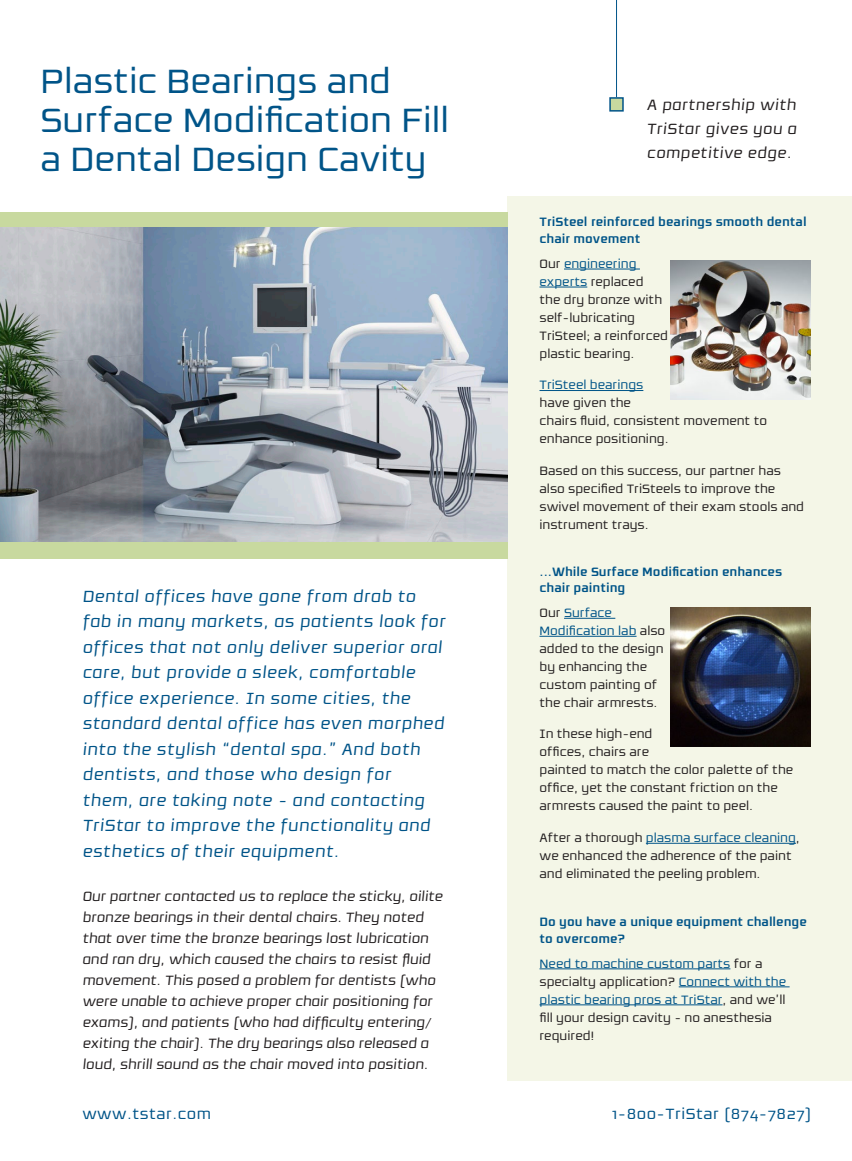
<style>
.page{position:relative;width:852px;height:1161px;background:#fff}
.page>*{position:absolute;margin:0;border:0;box-sizing:border-box;transform-origin:0 0}
.Headline{font:37.5px/39px "Resea";color:#005488}
.Headline-2{font:italic 18px/25.5px "Resea";letter-spacing:.03em;color:#005488}
.Headline-3{font:italic 16.5px/24px "Resea";letter-spacing:.03em;color:#231f20;text-align:justify}
.Headline-4{font:16.5px "Resea";letter-spacing:.03em;color:#005488}
.Body_Text{font:italic 15px/21px "Resea";color:#231f20}
.Sidebar_Text{font:13.5px/18px "Resea";color:#231f20}
.Subheadline{font:700 13.5px/16.5px "Resea";color:#005488}
.s1{color:#005488}
</style>
<div class="page">
<hr style="left:615px;top:0;width:1px;height:97px;background:#005488">
<div style="left:609px;top:97px;width:14px;height:15px;background:#c8d99f;border:2px solid #005488"></div>
<div style="left:507px;top:196px;width:343px;height:885px;background:#f4f6e7"></div>
<div style="left:0;top:212px;width:507px;height:346px;background:#c8d99f"></div>
<hr style="left:563px;top:269px;width:76px;height:1px;background:#005488">
<hr style="left:539px;top:287px;width:48px;height:1px;background:#005488">
<hr style="left:539px;top:390px;width:104px;height:1px;background:#005488">
<hr style="left:563px;top:618px;width:52px;height:1px;background:#005488">
<hr style="left:539px;top:636px;width:97px;height:1px;background:#005488">
<hr style="left:645px;top:843px;width:150px;height:1px;background:#005488">
<img style="left:670px;top:607px;width:140px;height:139px">
<img style="left:670px;top:260px;width:140px;height:140px">
<hr style="left:539px;top:969px;width:191px;height:1px;background:#005488">
<hr style="left:678px;top:987px;width:111px;height:1px;background:#005488">
<hr style="left:539px;top:1005px;width:183px;height:1px;background:#005488">
<img style="left:0;top:228px;width:506px;height:313px">
<p class="Headline" style="left:40px;top:61px;width:410px">Plastic Bearings and<br>Surface Modification Fill a Dental Design Cavity</p>
<p class="Headline-2" style="left:82px;top:583px;width:364px">Dental offices have gone from drab to fab in many markets, as patients look for offices that not only deliver superior oral care, but provide a sleek, comfortable office experience. In some cities, the standard dental office has even morphed into the stylish “dental spa.” And both dentists, and those who design for them, are taking note - and contacting TriStar to improve the functionality and esthetics of their equipment.</p>
<p class="Body_Text" style="left:82px;top:886px;width:361px">Our partner contacted us to replace the sticky, oilite bronze bearings in their dental chairs. They noted that over time the bronze bearings lost lubrication and ran dry, which caused the chairs to resist fluid movement. This posed a problem for dentists (who were unable to achieve proper chair positioning for exams), and patients (who had difficulty entering/ exiting the chair). The dry bearings also released a loud, shrill sound as the chair moved into position.</p>
<p class="Headline-3" style="left:646px;top:93px;width:151px">A partnership with TriStar gives you a competitive edge.</p>
<p class="Subheadline" style="left:539px;top:214px;width:268px">TriSteel reinforced bearings smooth dental chair movement</p>
<p class="Sidebar_Text" style="left:539px;top:254px;width:130px">Our <span class="s1">engineering experts</span> replaced<br>the dry bronze with self-lubricating<br>TriSteel; a reinforced plastic bearing.</p>
<p class="Sidebar_Text" style="left:539px;top:376px;width:229px"><span class="s1">TriSteel bearings<br></span>have given the<br>chairs fluid, consistent movement to enhance positioning.</p>
<p class="Sidebar_Text" style="left:539px;top:461px;width:266px">Based on this success, our partner has also specified TriSteels to improve the swivel movement of their exam stools and instrument trays.</p>
<p class="Subheadline" style="left:539px;top:563px;width:244px">...While Surface Modification enhances chair painting</p>
<p class="Sidebar_Text" style="left:539px;top:604px;width:127px">Our <span class="s1">Surface<br>Modification lab</span> also added to the design by enhancing the custom painting of the chair armrests.</p>
<p class="Sidebar_Text" style="left:539px;top:725px;width:255px">In these high-end<br>offices, chairs are<br>painted to match the color palette of the office, yet the constant friction on the armrests caused the paint to peel.</p>
<p class="Sidebar_Text" style="left:539px;top:829px;width:262px">After a thorough <span class="s1">plasma surface cleaning</span>, we enhanced the adherence of the paint and eliminated the peeling problem.</p>
<p class="Subheadline" style="left:539px;top:914px;width:269px">Do you have a unique equipment challenge to overcome?</p>
<p class="Sidebar_Text" style="left:539px;top:954px;width:248px"><span class="s1">Need to machine custom parts</span> for a specialty application? <span class="s1">Connect with the plastic bearing pros at TriStar</span>, and we’ll fill your design cavity - no anesthesia required!</p>
<p class="Headline-4" style="left:82px;top:1105px;width:130px">www.tstar.com</p>
<p class="Headline-4" style="left:611px;top:1105px;width:201px">1-800-TriStar (874-7827)</p>
</div>
